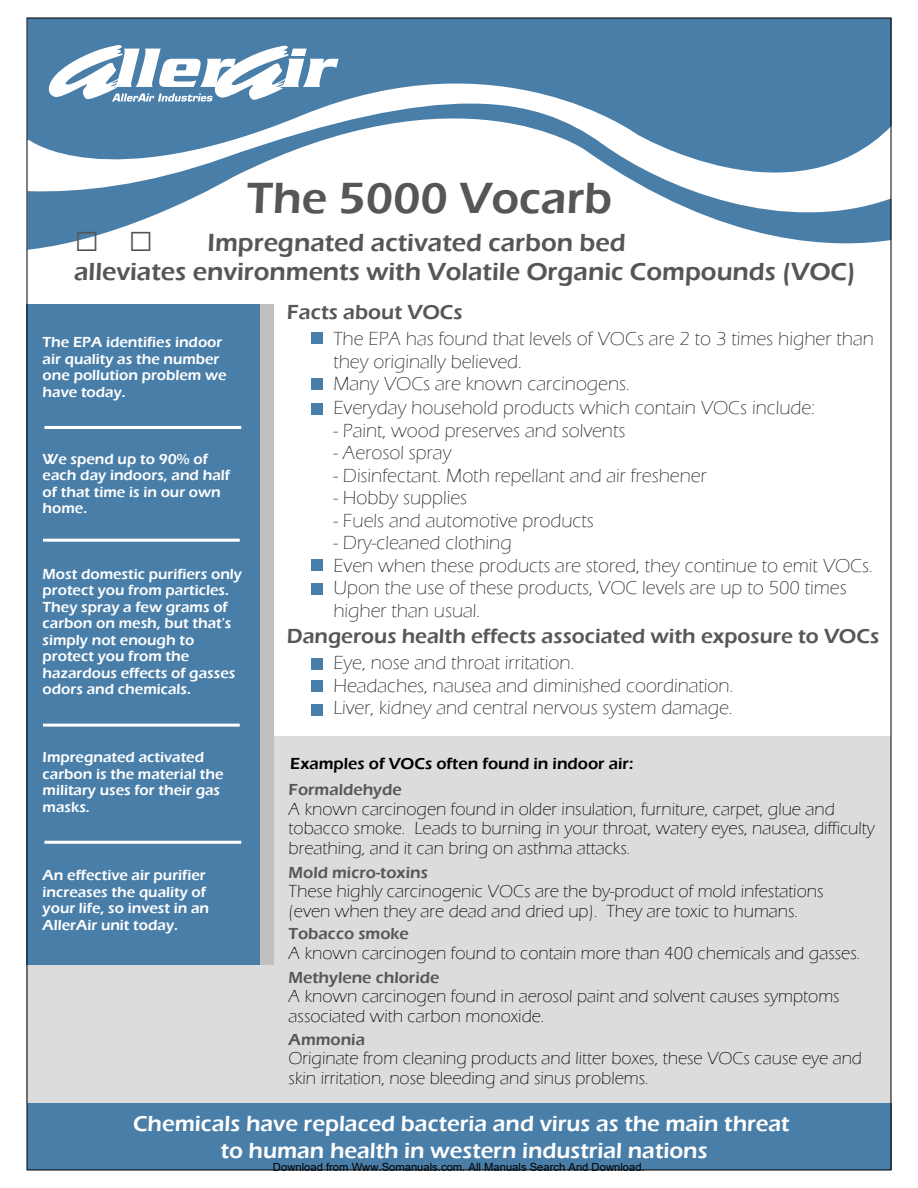
<style>
.page{position:relative;width:918px;height:1188px;background:#fff}
.page>*{position:absolute;margin:0;border:0;box-sizing:border-box;transform-origin:0 0}
.t1{font:600 45px "Eras ITC";color:#565656}
.t2{font:600 25.5px/28.5px "Eras ITC";color:#565656}
.t3{font:600 22.5px/27px "Eras ITC";color:#fff;text-align:center}
.t4{font:600 21px "Eras ITC";color:#575757}
.t5{font:300 19.5px/22.5px "Eras ITC";color:#262626}
.t6{font:300 18px/19.5px "Eras ITC";color:#000}
.t7{font:600 16.5px "Eras ITC";color:#575757}
.t8{font:600 16.5px "Eras ITC";color:#000}
.t9{font:600 15px/16.5px "Eras ITC";color:#fff}
.t10{font:11.25px "Arial";color:#000}
</style>
<div class="page">
<div style="left:27px;top:1103px;width:864px;height:67px;background:#497ea9"></div>
<div style="left:29px;top:18px;width:863px;height:208px;background:#497ea9"></div>
<svg style="left:29px;top:64px;width:860px;height:186px"></svg>
<svg style="left:46px;top:45px;width:293px;height:57px"></svg>
<div style="left:26px;top:737px;width:865px;height:366px;background:#dcdcdc"></div>
<div style="left:26px;top:304px;width:235px;height:660px;background:#497ea9"></div>
<hr style="left:44px;top:426px;width:197px;height:3px;background:#fff">
<hr style="left:43px;top:724px;width:197px;height:3px;background:#fff">
<hr style="left:44px;top:841px;width:197px;height:3px;background:#fff">
<div style="left:260px;top:304px;width:14px;height:660px;background:#c0c0c0"></div>
<hr style="left:43px;top:539px;width:197px;height:3px;background:#fff">
<div style="left:311px;top:332px;width:11px;height:12px;background:#497ea9"></div>
<div style="left:311px;top:378px;width:11px;height:12px;background:#497ea9"></div>
<div style="left:311px;top:658px;width:11px;height:11px;background:#497ea9"></div>
<div style="left:311px;top:680px;width:11px;height:11px;background:#497ea9"></div>
<div style="left:311px;top:704px;width:11px;height:11px;background:#497ea9"></div>
<div style="left:311px;top:403px;width:11px;height:11px;background:#497ea9"></div>
<div style="left:311px;top:559px;width:11px;height:12px;background:#497ea9"></div>
<div style="left:311px;top:583px;width:11px;height:12px;background:#497ea9"></div>
<h1 class="t1" style="left:247px;top:172px;width:367px">The 5000 Vocarb</h1>
<h2 class="t2" style="left:74px;top:229px;width:783px;text-indent:134px">Impregnated activated carbon bed<br>alleviates environments with Volatile Organic Compounds (VOC)</h2>
<p class="t9" style="left:43px;top:334px;width:185px">The EPA identifies indoor air quality as the number one pollution problem we have today.</p>
<p class="t9" style="left:43px;top:451px;width:189px">We spend up to 90% of each day indoors, and half of that time is in our own home.</p>
<p class="t9" style="left:43px;top:566px;width:201px">Most domestic purifiers only protect you from particles.<br>They spray a few grams of carbon on mesh, but that's simply not enough to protect you from the hazardous effects of gasses odors and chemicals.</p>
<p class="t9" style="left:43px;top:749px;width:182px">Impregnated activated carbon is the material the military uses for their gas masks.</p>
<p class="t9" style="left:43px;top:867px;width:168px">An effective air purifier increases the quality of your life, so invest in an<br>AllerAir unit today.</p>
<p class="t4" style="left:287px;top:300px;width:177px">Facts about VOCs</p>
<p class="t5" style="left:333px;top:328px;width:542px">The EPA has found that levels of VOCs are 2 to 3 times higher than they originally believed.<br>Many VOCs are known carcinogens.</p>
<p class="t5" style="left:333px;top:397px;width:483px">Everyday household products which contain VOCs include:</p>
<p class="t5" style="left:333px;top:419px;width:294px">- Paint, wood preserves and solvents</p>
<p class="t5" style="left:333px;top:442px;width:119px">- Aerosol spray</p>
<p class="t5" style="left:333px;top:464px;width:375px">- Disinfectant. Moth repellant and air freshener</p>
<p class="t5" style="left:333px;top:487px;width:135px">- Hobby supplies</p>
<p class="t5" style="left:333px;top:509px;width:262px">- Fuels and automotive products</p>
<p class="t5" style="left:333px;top:532px;width:541px">- Dry-cleaned clothing<br>Even when these products are stored, they continue to emit VOCs.<br>Upon the use of these products, VOC levels are up to 500 times higher than usual.</p>
<p class="t4" style="left:287px;top:624px;width:594px">Dangerous health effects associated with exposure to VOCs</p>
<p class="t5" style="left:333px;top:652px;width:402px">Eye, nose and throat irritation.<br>Headaches, nausea and diminished coordination.<br>Liver, kidney and central nervous system damage.</p>
<p class="t8" style="left:290px;top:754px;width:344px">Examples of VOCs often found in indoor air:</p>
<p class="t7" style="left:289px;top:780px;width:115px">Formaldehyde</p>
<p class="t6" style="left:289px;top:799px;width:588px">A known carcinogen found in older insulation, furniture, carpet, glue and tobacco smoke. Leads to burning in your throat, watery eyes, nausea, difficulty breathing, and it can bring on asthma attacks.</p>
<p class="t7" style="left:289px;top:863px;width:141px">Mold micro-toxins</p>
<p class="t6" style="left:289px;top:882px;width:536px">These highly carcinogenic VOCs are the by-product of mold infestations (even when they are dead and dried up). They are toxic to humans.</p>
<p class="t7" style="left:289px;top:924px;width:122px">Tobacco smoke</p>
<p class="t6" style="left:289px;top:943px;width:573px">A known carcinogen found to contain more than 400 chemicals and gasses.</p>
<p class="t7" style="left:289px;top:968px;width:152px">Methylene chloride</p>
<p class="t6" style="left:289px;top:987px;width:553px">A known carcinogen found in aerosol paint and solvent causes symptoms associated with carbon monoxide.</p>
<p class="t7" style="left:289px;top:1030px;width:78px">Ammonia</p>
<p class="t6" style="left:289px;top:1049px;width:575px">Originate from cleaning products and litter boxes, these VOCs cause eye and skin irritation, nose bleeding and sinus problems.</p>
<p class="t3" style="left:133px;top:1110px;width:658px">Chemicals have replaced bacteria and virus as the main threat to human health in western industrial nations</p>
<p class="t10" style="left:273px;top:1160px;width:373px">Download from Www.Somanuals.com. All Manuals Search And Download.</p>
</div>
